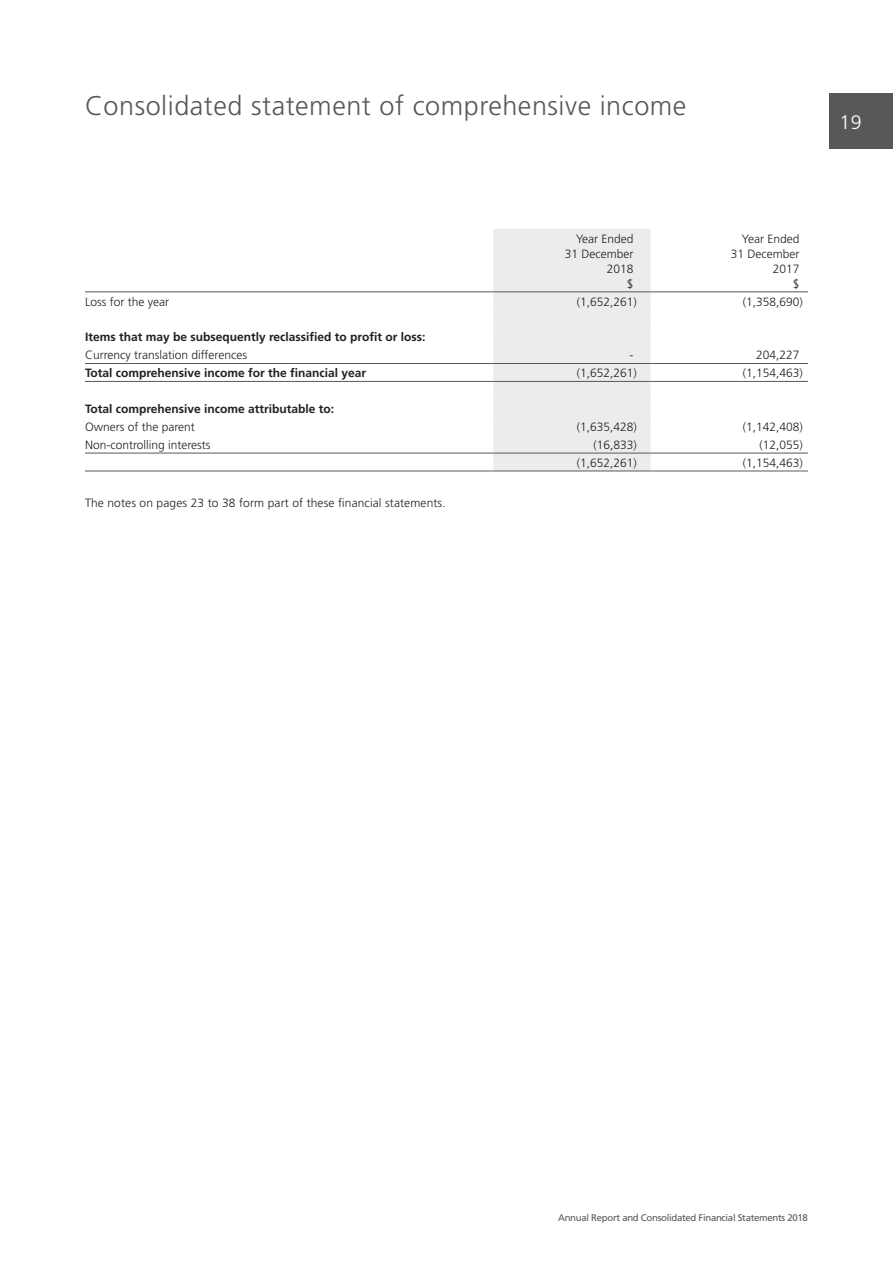
<style>
.page{position:relative;width:893px;height:1263px;background:#fff}
.page>*{position:absolute;margin:0;border:0;box-sizing:border-box;transform-origin:0 0}
.t1{font:300 27px "Frutiger";letter-spacing:.02em;color:#57585a}
.t2{font:300 19.5px "Frutiger";color:#fff}
.t3{font:300 12px/15px "Frutiger";color:#231f20;text-align:right}
.t4{font:700 12px "Frutiger";color:#231f20}
.t5{font:9.6px "Frutiger";letter-spacing:-.03em;color:#57585a}
</style>
<div class="page">
<div style="left:829px;top:93px;width:64px;height:56px;background:#57585a"></div>
<div style="left:493px;top:229px;width:158px;height:242px;background:#ececee"></div>
<hr style="left:85px;top:292px;width:408px;height:1px;background:#57585a">
<hr style="left:651px;top:292px;width:157px;height:1px;background:#57585a">
<hr style="left:85px;top:471px;width:408px;height:1px;background:#57585a">
<hr style="left:651px;top:471px;width:157px;height:1px;background:#57585a">
<hr style="left:493px;top:309px;width:158px;height:1px;background:#ececee">
<hr style="left:493px;top:327px;width:158px;height:1px;background:#ececee">
<hr style="left:493px;top:399px;width:158px;height:1px;background:#ececee">
<hr style="left:493px;top:417px;width:158px;height:1px;background:#ececee">
<hr style="left:493px;top:292px;width:158px;height:1px;background:#57585a">
<hr style="left:85px;top:453px;width:408px;height:1px;background:#57585a">
<hr style="left:651px;top:453px;width:157px;height:1px;background:#57585a">
<hr style="left:493px;top:471px;width:158px;height:1px;background:#57585a">
<hr style="left:493px;top:453px;width:158px;height:1px;background:#57585a">
<hr style="left:85px;top:381px;width:408px;height:1px;background:#57585a">
<hr style="left:651px;top:381px;width:157px;height:1px;background:#57585a">
<hr style="left:493px;top:381px;width:158px;height:1px;background:#57585a">
<hr style="left:85px;top:363px;width:408px;height:1px;background:#57585a">
<hr style="left:651px;top:363px;width:157px;height:1px;background:#57585a">
<hr style="left:493px;top:363px;width:158px;height:1px;background:#57585a">
<h1 class="t1" style="left:85px;top:95px;width:603px">Consolidated statement of comprehensive income</h1>
<h2 class="t2" style="left:839px;top:114px;width:24px">19</h2>
<p class="t3" style="left:565px;top:232px;width:70px">Year Ended<br>31 December<br>2018<br>$</p>
<p class="t3" style="left:731px;top:232px;width:70px">Year Ended<br>31 December<br>2017<br>$</p>
<p class="t3" style="left:85px;top:295px;width:85px">Loss for the year</p>
<p class="t3" style="left:577px;top:295px;width:62px">(1,652,261)</p>
<p class="t3" style="left:743px;top:295px;width:62px">(1,358,690)</p>
<p class="t4" style="left:85px;top:332px;width:342px">Items that may be subsequently reclassified to profit or loss:</p>
<p class="t3" style="left:85px;top:348px;width:164px">Currency translation differences</p>
<p class="t3" style="left:630px;top:348px;width:5px">-</p>
<p class="t3" style="left:756px;top:348px;width:45px">204,227</p>
<p class="t4" style="left:85px;top:368px;width:283px">Total comprehensive income for the financial year</p>
<p class="t3" style="left:577px;top:366px;width:62px">(1,652,261)</p>
<p class="t3" style="left:743px;top:366px;width:62px">(1,154,463)</p>
<p class="t4" style="left:85px;top:404px;width:251px">Total comprehensive income attributable to:</p>
<p class="t3" style="left:85px;top:420px;width:111px">Owners of the parent</p>
<p class="t3" style="left:577px;top:420px;width:62px">(1,635,428)</p>
<p class="t3" style="left:743px;top:420px;width:62px">(1,142,408)</p>
<p class="t3" style="left:85px;top:438px;width:127px">Non-controlling interests</p>
<p class="t3" style="left:594px;top:438px;width:45px">(16,833)</p>
<p class="t3" style="left:759px;top:438px;width:45px">(12,055)</p>
<p class="t3" style="left:577px;top:456px;width:62px">(1,652,261)</p>
<p class="t3" style="left:743px;top:456px;width:62px">(1,154,463)</p>
<p class="t3" style="left:85px;top:496px;width:362px">The notes on pages 23 to 38 form part of these financial statements.</p>
<p class="t5" style="left:558px;top:1214px;width:251px">Annual Report and Consolidated Financial Statements 2018</p>
</div>
